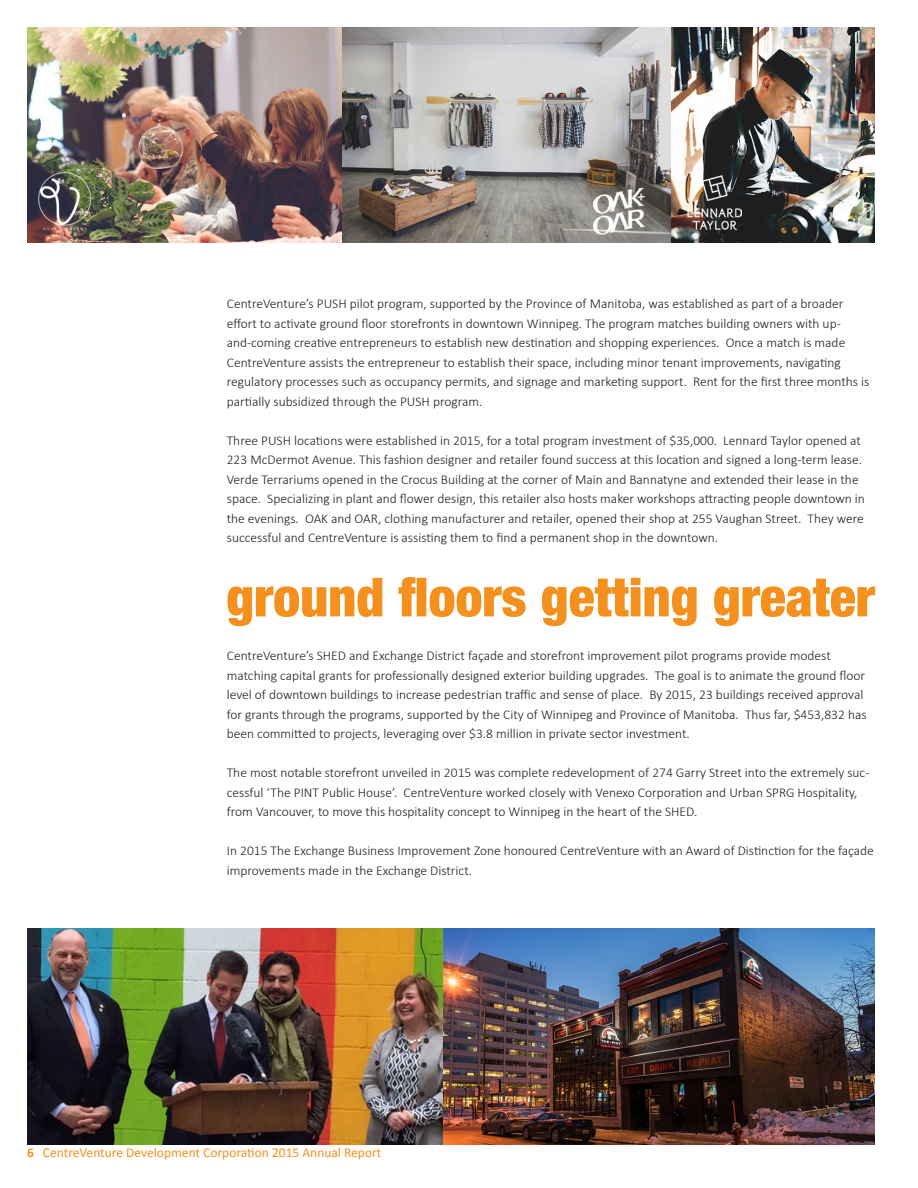
<style>
.page{position:relative;width:918px;height:1188px;background:#fff}
.page>*{position:absolute;margin:0;border:0;box-sizing:border-box;transform-origin:0 0}
.t1{font:900 condensed 54px "Helvetica Neue";color:#f4901d}
.t2{font:300 13.5px/19.5px "Calibri";color:#231f20}
.t3{font:13.5px "Calibri";color:#f4901d}
.s1{font-weight:700}
</style>
<div class="page">
<img style="left:27px;top:929px;width:848px;height:216px">
<img style="left:27px;top:27px;width:848px;height:216px">
<img style="left:37px;top:172px;width:54px;height:59px">
<img style="left:688px;top:175px;width:54px;height:54px">
<img style="left:589px;top:187px;width:61px;height:48px">
<p class="t2" style="left:227px;top:293px;width:644px">CentreVenture’s PUSH pilot program, supported by the Province of Manitoba, was established as part of a broader effort to activate ground floor storefronts in downtown Winnipeg. The program matches building owners with up&shy;and-coming creative entrepreneurs to establish new destination and shopping experiences. Once a match is made CentreVenture assists the entrepreneur to establish their space, including minor tenant improvements, navigating regulatory processes such as occupancy permits, and signage and marketing support. Rent for the first three months is partially subsidized through the PUSH program.</p>
<p class="t2" style="left:227px;top:430px;width:640px">Three PUSH locations were established in 2015, for a total program investment of $35,000. Lennard Taylor opened at 223 McDermot Avenue. This fashion designer and retailer found success at this location and signed a long-term lease.<br>Verde Terrariums opened in the Crocus Building at the corner of Main and Bannatyne and extended their lease in the space. Specializing in plant and flower design, this retailer also hosts maker workshops attracting people downtown in the evenings. OAK and OAR, clothing manufacturer and retailer, opened their shop at 255 Vaughan Street. They were successful and CentreVenture is assisting them to find a permanent shop in the downtown.</p>
<p class="t1" style="left:226px;top:553px;width:650px">ground floors getting greater</p>
<p class="t2" style="left:227px;top:645px;width:641px">CentreVenture’s SHED and Exchange District façade and storefront improvement pilot programs provide modest matching capital grants for professionally designed exterior building upgrades. The goal is to animate the ground floor level of downtown buildings to increase pedestrian traffic and sense of place. By 2015, 23 buildings received approval for grants through the programs, supported by the City of Winnipeg and Province of Manitoba. Thus far, $453,832 has been committed to projects, leveraging over $3.8 million in private sector investment.</p>
<p class="t2" style="left:227px;top:762px;width:644px">The most notable storefront unveiled in 2015 was complete redevelopment of 274 Garry Street into the extremely suc&shy;cessful ‘The PINT Public House’. CentreVenture worked closely with Venexo Corporation and Urban SPRG Hospitality, from Vancouver, to move this hospitality concept to Winnipeg in the heart of the SHED.</p>
<p class="t2" style="left:227px;top:840px;width:649px">In 2015 The Exchange Business Improvement Zone honoured CentreVenture with an Award of Distinction for the façade improvements made in the Exchange District.</p>
<p class="t3" style="left:27px;top:1144px;width:356px"><span class="s1">6</span> CentreVenture Development Corporation 2015 Annual Report</p>
</div>
